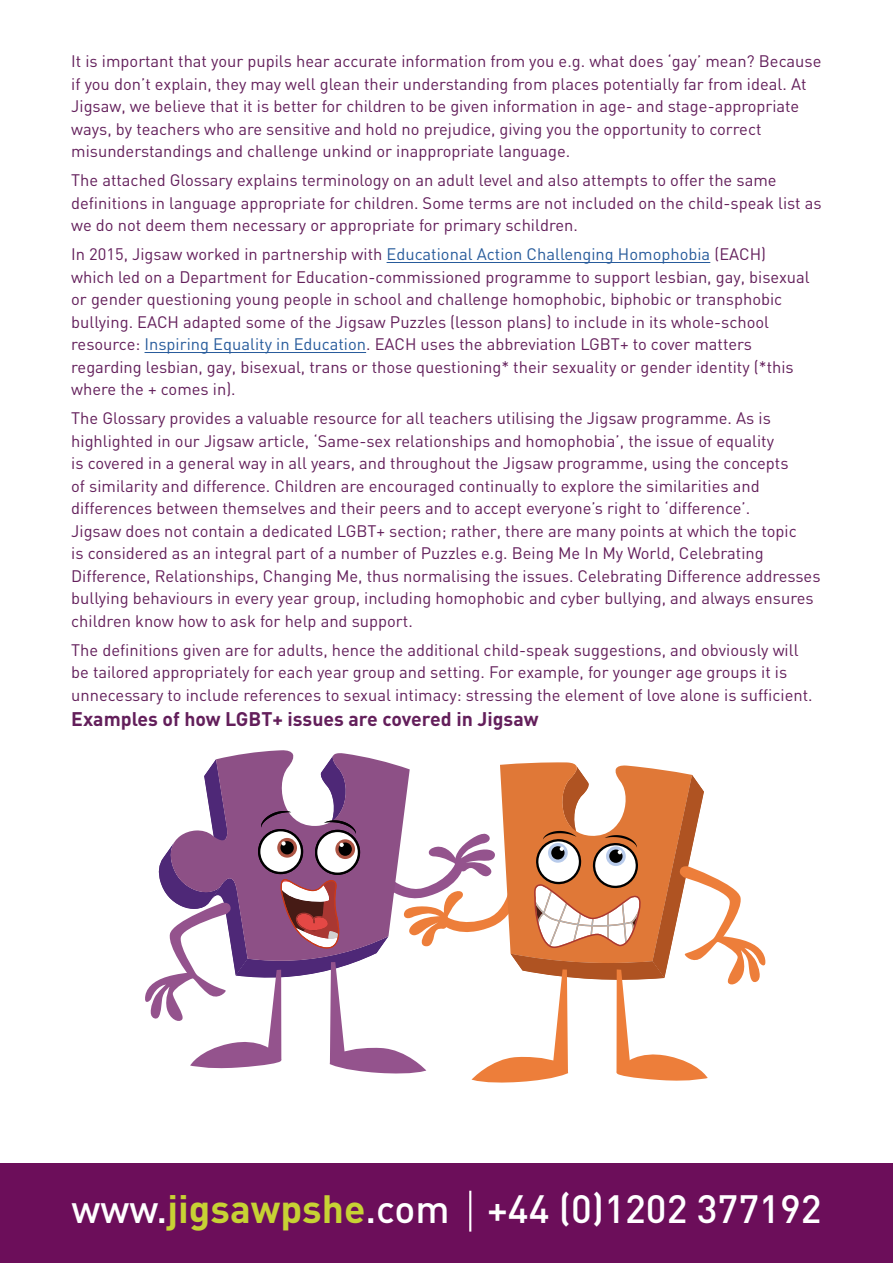
<style>
.page{position:relative;width:893px;height:1263px;background:#fff}
.page>*{position:absolute;margin:0;border:0;box-sizing:border-box;transform-origin:0 0}
.t1{font:500 39px "DIN";color:#fff}
.t2{font:700 19.5px "DIN";color:#631f5b}
.t3{font:16.5px/22.5px "DIN";color:#631f5b}
.s1{color:#275b9b}
.s2{font-weight:700;color:#c7d234}
</style>
<div class="page">
<hr style="left:387px;top:262px;width:323px;height:1px;background:#275b9b">
<hr style="left:145px;top:352px;width:221px;height:1px;background:#275b9b">
<div style="left:0;top:1163px;width:893px;height:100px;background:#6c0e5a"></div>
<hr style="left:469px;top:1191px;width:2px;height:40px;background:#fff">
<svg style="left:237px;top:750px;width:117px;height:5px"></svg>
<svg style="left:145px;top:755px;width:621px;height:328px"></svg>
<p class="t3" style="left:71px;top:50px;width:752px">It is important that your pupils hear accurate information from you e.g. what does ‘gay’ mean? Because if you don’t explain, they may well glean their understanding from places potentially far from ideal. At Jigsaw, we believe that it is better for children to be given information in age- and stage-appropriate ways, by teachers who are sensitive and hold no prejudice, giving you the opportunity to correct misunderstandings and challenge unkind or inappropriate language.</p>
<p class="t3" style="left:71px;top:169px;width:752px">The attached Glossary explains terminology on an adult level and also attempts to offer the same definitions in language appropriate for children. Some terms are not included on the child-speak list as we do not deem them necessary or appropriate for primary schildren.</p>
<p class="t3" style="left:71px;top:243px;width:740px">In 2015, Jigsaw worked in partnership with <span class="s1">Educational Action Challenging Homophobia</span> (EACH) which led on a Department for Education-commissioned programme to support lesbian, gay, bisexual or gender questioning young people in school and challenge homophobic, biphobic or transphobic bullying. EACH adapted some of the Jigsaw Puzzles (lesson plans) to include in its whole-school resource: <span class="s1">Inspiring Equality in Education</span>. EACH uses the abbreviation LGBT+ to cover matters regarding lesbian, gay, bisexual, trans or those questioning* their sexuality or gender identity (*this where the + comes in).</p>
<p class="t3" style="left:71px;top:407px;width:751px">The Glossary provides a valuable resource for all teachers utilising the Jigsaw programme. As is highlighted in our Jigsaw article, ‘Same-sex relationships and homophobia’, the issue of equality<br>is covered in a general way in all years, and throughout the Jigsaw programme, using the concepts<br>of similarity and difference. Children are encouraged continually to explore the similarities and differences between themselves and their peers and to accept everyone’s right to ‘difference’.<br>Jigsaw does not contain a dedicated LGBT+ section; rather, there are many points at which the topic<br>is considered as an integral part of a number of Puzzles e.g. Being Me In My World, Celebrating Difference, Relationships, Changing Me, thus normalising the issues. Celebrating Difference addresses bullying behaviours in every year group, including homophobic and cyber bullying, and always ensures children know how to ask for help and support.</p>
<p class="t3" style="left:71px;top:638px;width:743px">The definitions given are for adults, hence the additional child-speak suggestions, and obviously will be tailored appropriately for each year group and setting. For example, for younger age groups it is unnecessary to include references to sexual intimacy: stressing the element of love alone is sufficient.</p>
<p class="t2" style="left:71px;top:707px;width:469px">Examples of how LGBT+ issues are covered in Jigsaw</p>
<h1 class="t1" style="left:71px;top:1184px;width:752px">www.<span class="s2">jigsawpshe</span>.com +44 (0)1202 377192</h1>
</div>
